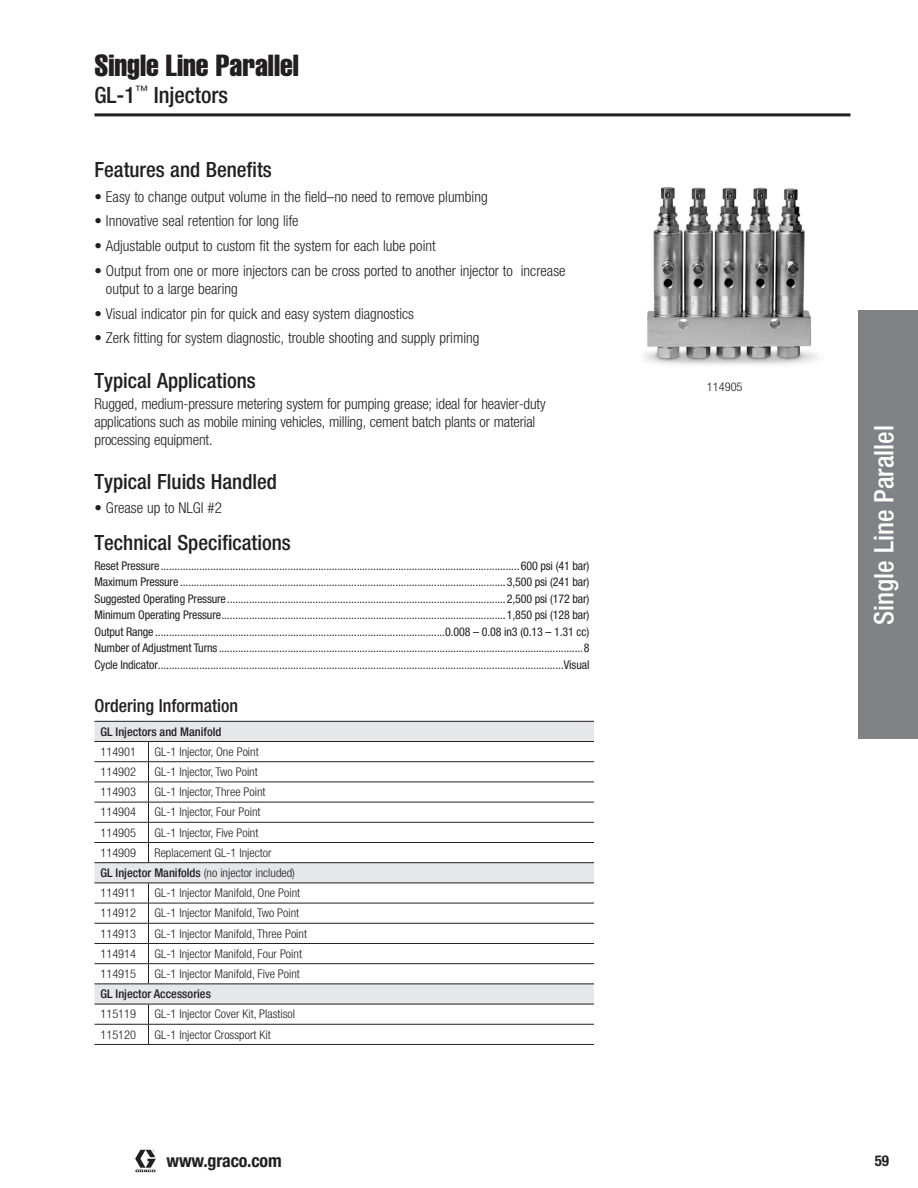
<style>
.page{position:relative;width:918px;height:1188px;background:#fff}
.page>*{position:absolute;margin:0;border:0;box-sizing:border-box;transform-origin:0 0}
.TOC_Titles{font:30px "Helvetica LT Std Comp";color:#231f20}
.t1{font:500 condensed 27px "Helvetica Neue LT Std";color:#fff}
.TOC_Titles-2{font:500 condensed 22.5px "Helvetica Neue LT Std";color:#231f20}
.section_headline{font:500 condensed 21px "Helvetica Neue LT Std";color:#231f20}
.section_headline-2{font:500 condensed 18px "Helvetica Neue LT Std";color:#231f20}
.t2{font:700 condensed 18px "Helvetica Neue LT Std";letter-spacing:-.01em;color:#231f20}
.body_copy{font:300 condensed 15px/18px "Helvetica Neue LT Std";color:#231f20}
.t3{font:700 condensed 15px "Helvetica Neue LT Std";color:#231f20}
.t4{font:condensed 12px "Helvetica Neue LT Std";letter-spacing:-.01em;color:#231f20}
.Headers{font:300 condensed 12px "Helvetica Neue LT Std";color:#231f20}
.Headers-2{font:500 condensed 12px "Helvetica Neue LT Std";color:#231f20}
.s1{font-weight:500}
</style>
<div class="page">
<svg style="left:135px;top:1150px;width:21px;height:22px"></svg>
<hr style="left:95px;top:113px;width:756px;height:3px;background:#231f20">
<div style="left:859px;top:310px;width:59px;height:429px;background:#808285"></div>
<svg style="left:94px;top:722px;width:500px;height:282px"></svg>
<hr style="left:94px;top:721px;width:54px;height:1px;background:#231f20">
<hr style="left:148px;top:721px;width:446px;height:1px;background:#231f20">
<hr style="left:94px;top:741px;width:54px;height:1px;background:#231f20">
<hr style="left:148px;top:741px;width:446px;height:1px;background:#231f20">
<hr style="left:94px;top:761px;width:54px;height:1px;background:#231f20">
<hr style="left:148px;top:761px;width:446px;height:1px;background:#231f20">
<hr style="left:94px;top:782px;width:54px;height:1px;background:#231f20">
<hr style="left:148px;top:782px;width:446px;height:1px;background:#231f20">
<hr style="left:94px;top:802px;width:54px;height:1px;background:#231f20">
<hr style="left:148px;top:802px;width:446px;height:1px;background:#231f20">
<hr style="left:94px;top:822px;width:54px;height:1px;background:#231f20">
<hr style="left:148px;top:822px;width:446px;height:1px;background:#231f20">
<hr style="left:94px;top:862px;width:54px;height:1px;background:#231f20">
<hr style="left:148px;top:862px;width:446px;height:1px;background:#231f20">
<hr style="left:94px;top:883px;width:54px;height:1px;background:#231f20">
<hr style="left:148px;top:883px;width:446px;height:1px;background:#231f20">
<hr style="left:94px;top:984px;width:54px;height:1px;background:#231f20">
<hr style="left:148px;top:984px;width:446px;height:1px;background:#231f20">
<hr style="left:94px;top:1004px;width:54px;height:1px;background:#231f20">
<hr style="left:148px;top:1004px;width:446px;height:1px;background:#231f20">
<hr style="left:94px;top:1024px;width:54px;height:1px;background:#231f20">
<hr style="left:148px;top:1024px;width:446px;height:1px;background:#231f20">
<svg style="left:148px;top:742px;width:1px;height:120px"></svg>
<svg style="left:148px;top:1004px;width:1px;height:40px"></svg>
<hr style="left:94px;top:842px;width:54px;height:1px;background:#231f20">
<hr style="left:148px;top:842px;width:446px;height:1px;background:#231f20">
<hr style="left:94px;top:903px;width:54px;height:1px;background:#231f20">
<hr style="left:148px;top:903px;width:446px;height:1px;background:#231f20">
<hr style="left:94px;top:923px;width:54px;height:1px;background:#231f20">
<hr style="left:148px;top:923px;width:446px;height:1px;background:#231f20">
<hr style="left:94px;top:943px;width:54px;height:1px;background:#231f20">
<hr style="left:148px;top:943px;width:446px;height:1px;background:#231f20">
<hr style="left:94px;top:963px;width:54px;height:1px;background:#231f20">
<hr style="left:148px;top:963px;width:446px;height:1px;background:#231f20">
<hr style="left:94px;top:1044px;width:54px;height:1px;background:#231f20">
<hr style="left:148px;top:1044px;width:446px;height:1px;background:#231f20">
<svg style="left:148px;top:883px;width:1px;height:101px"></svg>
<img style="left:644px;top:187px;width:174px;height:178px">
<p class="TOC_Titles" style="left:94px;top:46px;width:206px">Single Line Parallel</p>
<p class="TOC_Titles-2" style="left:94px;top:81px;width:135px">GL-1<sup>™</sup> Injectors</p>
<p class="section_headline" style="left:94px;top:157px;width:179px">Features and Benefits</p>
<p class="body_copy" style="left:94px;top:187px;width:395px">• Easy to change output volume in the field–no need to remove plumbing</p>
<p class="body_copy" style="left:94px;top:212px;width:206px">• Innovative seal retention for long life</p>
<p class="body_copy" style="left:94px;top:237px;width:343px">• Adjustable output to custom fit the system for each lube point</p>
<p class="body_copy" style="left:106px;top:262px;width:461px;text-indent:-11px">• Output from one or more injectors can be cross ported to another injector to increase output to a large bearing</p>
<p class="body_copy" style="left:94px;top:304px;width:321px">• Visual indicator pin for quick and easy system diagnostics</p>
<p class="body_copy" style="left:94px;top:329px;width:386px">• Zerk fitting for system diagnostic, trouble shooting and supply priming</p>
<p class="section_headline" style="left:94px;top:368px;width:163px">Typical Applications</p>
<p class="body_copy" style="left:94px;top:394px;width:453px">Rugged, medium-pressure metering system for pumping grease; ideal for heavier-duty applications such as mobile mining vehicles, milling, cement batch plants or material processing equipment.</p>
<p class="section_headline" style="left:94px;top:469px;width:184px">Typical Fluids Handled</p>
<p class="body_copy" style="left:94px;top:499px;width:129px">• Grease up to NLGI #2</p>
<p class="section_headline" style="left:94px;top:531px;width:198px">Technical Specifications</p>
<p class="t4" style="left:94px;top:559px;width:497px">Reset Pressure..................................................................................................................................600 psi (41 bar)</p>
<p class="t4" style="left:94px;top:575px;width:497px">Maximum Pressure ......................................................................................................................3,500 psi (241 bar)</p>
<p class="t4" style="left:94px;top:592px;width:497px">Suggested Operating Pressure.....................................................................................................2,500 psi (172 bar)</p>
<p class="t4" style="left:94px;top:608px;width:497px">Minimum Operating Pressure.......................................................................................................1,850 psi (128 bar)</p>
<p class="t4" style="left:94px;top:625px;width:497px">Output Range .........................................................................................................0.008 – 0.08 in3 (0.13 – 1.31 cc)</p>
<p class="t4" style="left:94px;top:641px;width:496px">Number of Adjustment Turns ....................................................................................................................................8</p>
<p class="t4" style="left:94px;top:658px;width:497px">Cycle Indicator...................................................................................................................................................Visual</p>
<p class="section_headline-2" style="left:94px;top:695px;width:145px">Ordering Information</p>
<p class="Headers-2" style="left:100px;top:724px;width:123px">GL Injectors and Manifold</p>
<p class="Headers" style="left:100px;top:745px;width:37px">114901</p>
<p class="Headers" style="left:154px;top:745px;width:106px">GL-1 Injector, One Point</p>
<p class="Headers" style="left:100px;top:765px;width:37px">114902</p>
<p class="Headers" style="left:154px;top:765px;width:105px">GL-1 Injector, Two Point</p>
<p class="Headers" style="left:100px;top:785px;width:37px">114903</p>
<p class="Headers" style="left:154px;top:785px;width:113px">GL-1 Injector, Three Point</p>
<p class="Headers" style="left:100px;top:805px;width:37px">114904</p>
<p class="Headers" style="left:154px;top:805px;width:108px">GL-1 Injector, Four Point</p>
<p class="Headers" style="left:100px;top:826px;width:37px">114905</p>
<p class="Headers" style="left:154px;top:826px;width:105px">GL-1 Injector, Five Point</p>
<p class="Headers" style="left:100px;top:846px;width:37px">114909</p>
<p class="Headers" style="left:154px;top:846px;width:119px">Replacement GL-1 Injector</p>
<p class="Headers" style="left:100px;top:866px;width:196px"><span class="s1">GL Injector Manifolds</span> (no injector included)</p>
<p class="Headers" style="left:100px;top:886px;width:37px">114911</p>
<p class="Headers" style="left:154px;top:886px;width:147px">GL-1 Injector Manifold, One Point</p>
<p class="Headers" style="left:100px;top:906px;width:37px">114912</p>
<p class="Headers" style="left:154px;top:906px;width:146px">GL-1 Injector Manifold, Two Point</p>
<p class="Headers" style="left:100px;top:927px;width:37px">114913</p>
<p class="Headers" style="left:154px;top:927px;width:154px">GL-1 Injector Manifold, Three Point</p>
<p class="Headers" style="left:100px;top:947px;width:37px">114914</p>
<p class="Headers" style="left:154px;top:947px;width:149px">GL-1 Injector Manifold, Four Point</p>
<p class="Headers" style="left:100px;top:967px;width:37px">114915</p>
<p class="Headers" style="left:154px;top:967px;width:147px">GL-1 Injector Manifold, Five Point</p>
<p class="Headers-2" style="left:100px;top:987px;width:112px">GL Injector Accessories</p>
<p class="Headers" style="left:100px;top:1007px;width:37px">115119</p>
<p class="Headers" style="left:154px;top:1007px;width:142px">GL-1 Injector Cover Kit, Plastisol</p>
<p class="Headers" style="left:100px;top:1028px;width:37px">115120</p>
<p class="Headers" style="left:154px;top:1028px;width:118px">GL-1 Injector Crossport Kit</p>
<p class="Headers" style="left:707px;top:380px;width:37px">114905</p>
<p class="t1" style="left:868px;top:625px;width:201px;rotate:-90deg">Single Line Parallel</p>
<h3 class="t2" style="left:167px;top:1150px;width:117px">www.graco.com</h3>
<p class="t3" style="left:875px;top:1152px;width:16px">59</p>
</div>
